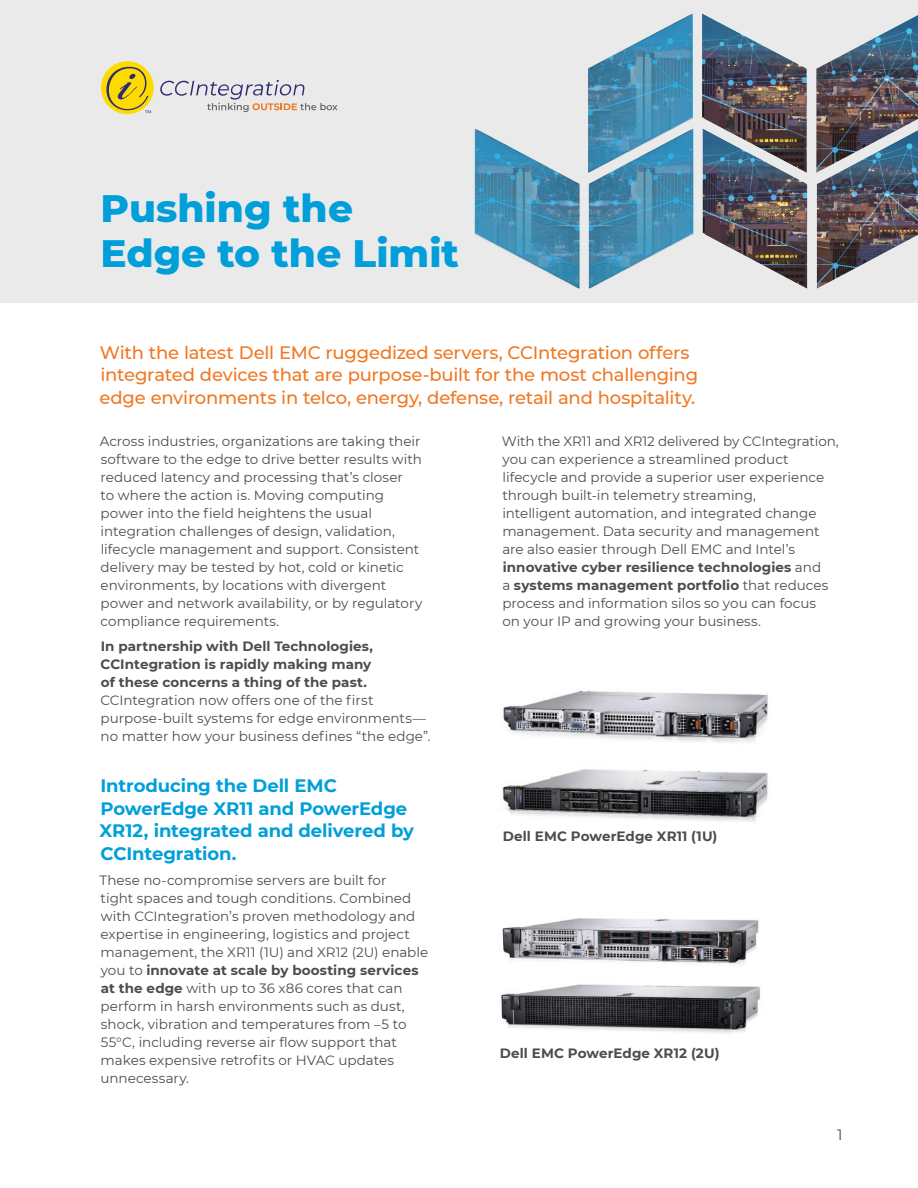
<style>
.page{position:relative;width:918px;height:1188px;background:#fff}
.page>*{position:absolute;margin:0;border:0;box-sizing:border-box;transform-origin:0 0}
.title{font:800 39px/45px "Montserrat";color:#009fda}
.H10_Head_12_15_Blue{font:500 18px/22.5px "Montserrat";letter-spacing:-.01em;color:#f07822}
.H10_Head_12_15_Blue-2{font:700 18px/22.5px "Montserrat";letter-spacing:-.01em;color:#009fda}
.pg{font:15px "Montserrat";color:#4b4c4f}
.B1_Body_10_15{font:13.5px/18px "Montserrat";color:#4b4c4f}
.B1_Body_10_15-2{font:700 13.5px "Montserrat";letter-spacing:.005em;color:#4b4c4f}
.s1{font-weight:700}
</style>
<div class="page">
<div style="left:0;top:0;width:918px;height:302px;background:#ebeaeb"></div>
<svg style="left:101px;top:61px;width:53px;height:53px"></svg>
<svg style="left:106px;top:67px;width:45px;height:46px;background:#d9be25"></svg>
<svg style="left:160px;top:80px;width:178px;height:32px"></svg>
<img style="left:474px;top:128px;width:444px;height:161px">
<img style="left:583px;top:13px;width:335px;height:166px">
<img style="left:502px;top:690px;width:266px;height:132px">
<img style="left:501px;top:918px;width:259px;height:115px">
<p class="title" style="left:100px;top:183px;width:360px">Pushing the<br>Edge to the Limit</p>
<p class="H10_Head_12_15_Blue" style="left:100px;top:341px;width:600px">With the latest Dell EMC ruggedized servers, CCIntegration offers integrated devices that are purpose-built for the most challenging edge environments in telco, energy, defense, retail and hospitality.</p>
<p class="B1_Body_10_15" style="left:100px;top:431px;width:324px">Across industries, organizations are taking their software to the edge to drive better results with reduced latency and processing that’s closer<br>to where the action is. Moving computing power into the field heightens the usual integration challenges of design, validation, lifecycle management and support. Consistent delivery may be tested by hot, cold or kinetic environments, by locations with divergent power and network availability, or by regulatory compliance requirements.</p>
<p class="B1_Body_10_15" style="left:100px;top:636px;width:332px"><span class="s1">In partnership with Dell Technologies, CCIntegration is rapidly making many<br>of these concerns a thing of the past.<br></span>CCIntegration now offers one of the first purpose-built systems for edge environments— no matter how your business defines “the edge”.</p>
<p class="H10_Head_12_15_Blue-2" style="left:100px;top:774px;width:316px">Introducing the Dell EMC<br>PowerEdge XR11 and PowerEdge<br>XR12, integrated and delivered by<br>CCIntegration.</p>
<p class="B1_Body_10_15" style="left:99px;top:871px;width:330px">These no-compromise servers are built for<br>tight spaces and tough conditions. Combined with CCIntegration’s proven methodology and expertise in engineering, logistics and project management, the XR11 (1U) and XR12 (2U) enable you to <span class="s1">innovate at scale by boosting services at the edge</span> with up to 36 x86 cores that can perform in harsh environments such as dust, shock, vibration and temperatures from –5 to 55°C, including reverse air flow support that makes expensive retrofits or HVAC updates unnecessary.</p>
<p class="B1_Body_10_15" style="left:502px;top:431px;width:338px">With the XR11 and XR12 delivered by CCIntegration, you can experience a streamlined product lifecycle and provide a superior user experience through built-in telemetry streaming,<br>intelligent automation, and integrated change management. Data security and management are also easier through Dell EMC and Intel’s <span class="s1">innovative cyber resilience technologies</span> and<br>a <span class="s1">systems management portfolio</span> that reduces process and information silos so you can focus<br>on your IP and growing your business.</p>
<p class="B1_Body_10_15-2" style="left:503px;top:826px;width:216px">Dell EMC PowerEdge XR11 (1U)</p>
<p class="B1_Body_10_15-2" style="left:500px;top:1044px;width:221px">Dell EMC PowerEdge XR12 (2U)</p>
<p class="pg" style="left:837px;top:1124px;width:7px">1</p>
</div>
